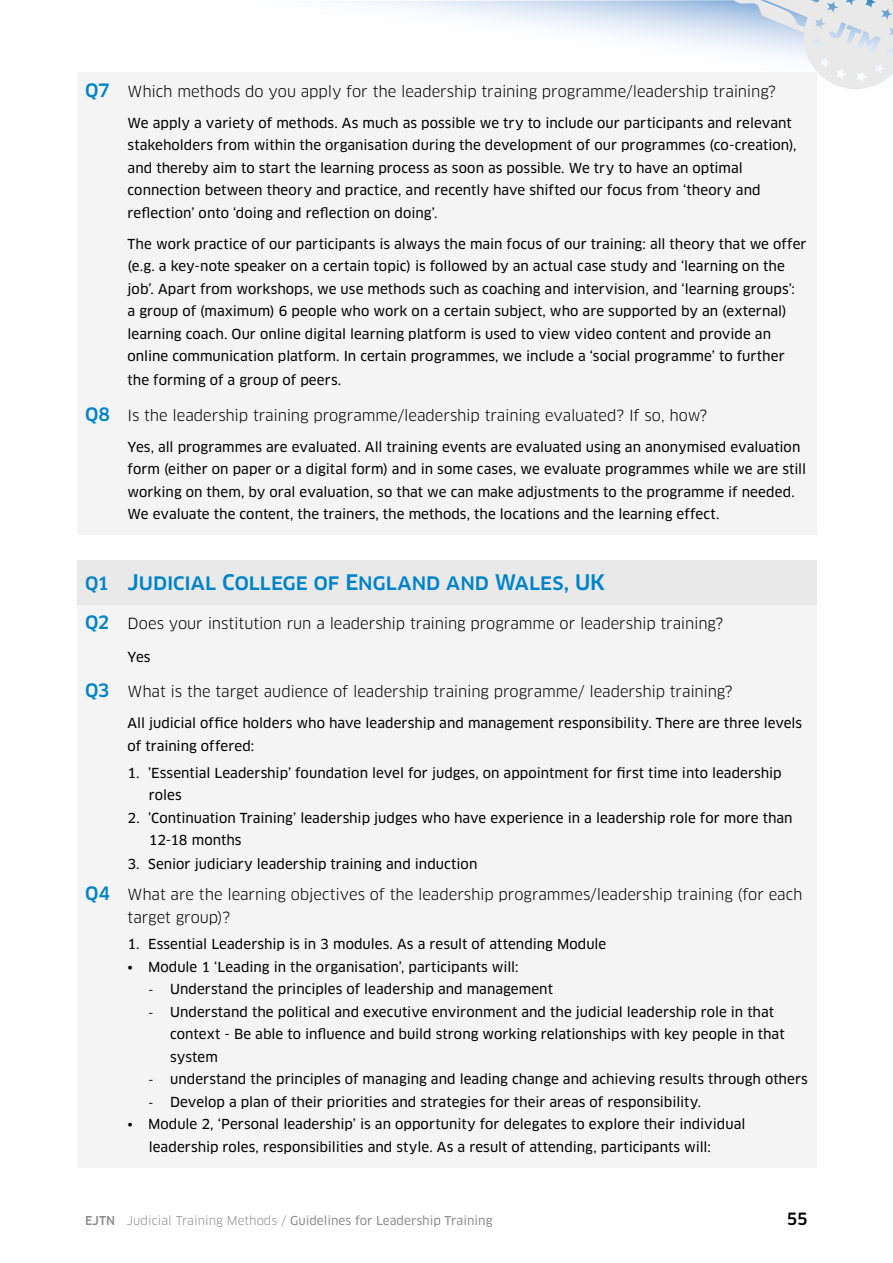
<style>
.page{position:relative;width:893px;height:1263px;background:#fff}
.page>*{position:absolute;margin:0;border:0;box-sizing:border-box;transform-origin:0 0}
.t1{font:500 21px "Clan OT";color:#0083c9}
.t2{font:500 16.5px "Clan OT";color:#000}
.t3{font:15px/22.5px "Clan OT";letter-spacing:-.005em;color:#000}
.t4{font:13.5px/22.5px "Clan OT News";color:#000}
.t5{font:12px "Clan OT News";color:#8e8e8e}
.s1{font-weight:500;font-size:18px;color:#0083c9}
.s2{font-size:18px}
.s3{font-family:"Myriad Pro"}
.s4{font-family:"Clan OT";font-weight:500}
.s5{font-family:"Clan OT"}
</style>
<div class="page">
<svg style="left:360px;top:0;width:457px;height:95px"></svg>
<svg style="left:703px;top:0;width:190px;height:91px"></svg>
<div style="left:77px;top:72px;width:739px;height:41px;background:#f4f4f4"></div>
<div style="left:77px;top:104px;width:739px;height:129px;background:#f4f4f4"></div>
<div style="left:77px;top:225px;width:739px;height:178px;background:#f4f4f4"></div>
<div style="left:77px;top:396px;width:739px;height:41px;background:#f4f4f4"></div>
<div style="left:77px;top:428px;width:739px;height:107px;background:#f4f4f4"></div>
<div style="left:77px;top:561px;width:739px;height:46px;background:#e9e9e9"></div>
<div style="left:77px;top:605px;width:739px;height:40px;background:#f4f4f4"></div>
<div style="left:77px;top:636px;width:739px;height:43px;background:#f4f4f4"></div>
<div style="left:77px;top:673px;width:739px;height:40px;background:#f4f4f4"></div>
<div style="left:77px;top:705px;width:739px;height:61px;background:#f4f4f4"></div>
<div style="left:77px;top:758px;width:739px;height:53px;background:#f4f4f4"></div>
<div style="left:77px;top:803px;width:739px;height:53px;background:#f4f4f4"></div>
<div style="left:77px;top:847px;width:739px;height:35px;background:#f4f4f4"></div>
<div style="left:77px;top:875px;width:739px;height:63px;background:#f4f4f4"></div>
<div style="left:77px;top:930px;width:739px;height:31px;background:#f4f4f4"></div>
<div style="left:77px;top:948px;width:739px;height:39px;background:#f4f4f4"></div>
<div style="left:77px;top:975px;width:739px;height:31px;background:#f4f4f4"></div>
<div style="left:77px;top:998px;width:739px;height:75px;background:#f4f4f4"></div>
<div style="left:77px;top:1065px;width:739px;height:31px;background:#f4f4f4"></div>
<div style="left:77px;top:1088px;width:739px;height:30px;background:#f4f4f4"></div>
<div style="left:77px;top:1106px;width:739px;height:61px;background:#f4f4f4"></div>
<p class="t3" style="left:85px;top:80px;width:692px"><span class="s1">Q7</span> Which methods do you apply for the leadership training programme/leadership training?</p>
<p class="t4" style="left:128px;top:112px;width:671px">We apply a variety of methods. As much as possible we try to include our participants and relevant stakeholders from within the organisation during the development of our programmes (co-creation), and thereby aim to start the learning process as soon as possible. We try to have an optimal connection between theory and practice, and recently have shifted our focus from ‘theory and reflection’ onto ‘doing and reflection on doing’.</p>
<p class="t4" style="left:128px;top:233px;width:680px">The work practice of our participants is always the main focus of our training: all theory that we offer (e.g. a key-note speaker on a certain topic) is followed by an actual case study and ‘learning on the job’. Apart from workshops, we use methods such as coaching and intervision, and ‘learning groups’:<br>a group of (maximum) 6 people who work on a certain subject, who are supported by an (external) learning coach. Our online digital learning platform is used to view video content and provide an online communication platform. In certain programmes, we include a ‘social programme’ to further</p>
<p class="t4" style="left:128px;top:369px;width:215px">the forming of a group of peers.</p>
<p class="t3" style="left:85px;top:404px;width:624px"><span class="s1">Q8</span> Is the leadership training programme/leadership training evaluated? If so, how?</p>
<p class="t4" style="left:128px;top:435px;width:680px">Yes, all programmes are evaluated. All training events are evaluated using an anonymised evaluation form (either on paper or a digital form) and in some cases, we evaluate programmes while we are still working on them, by oral evaluation, so that we can make adjustments to the programme if needed.<br>We evaluate the content, the trainers, the methods, the locations and the learning effect.</p>
<h1 class="t1" style="left:85px;top:570px;width:522px"><span class="s2">Q1</span> Judicial College of England and Wales, UK</h1>
<p class="t3" style="left:85px;top:613px;width:640px"><span class="s1">Q2</span> Does your institution run a leadership training programme or leadership training?</p>
<p class="t4" style="left:128px;top:646px;width:25px">Yes</p>
<p class="t3" style="left:85px;top:680px;width:649px"><span class="s1">Q3</span> What is the target audience of leadership training programme/ leadership training?</p>
<p class="t4" style="left:128px;top:712px;width:676px">All judicial office holders who have leadership and management responsibility. There are three levels of training offered:</p>
<p class="t4" style="left:149px;top:761px;width:634px;text-indent:-21px">1. ’Essential Leadership’ foundation level for judges, on appointment for first time into leadership roles</p>
<p class="t4" style="left:149px;top:806px;width:645px;text-indent:-21px">2. ’Continuation Training’ leadership judges who have experience in a leadership role for more than<br>12-18 months</p>
<p class="t4" style="left:128px;top:853px;width:351px">3. Senior judiciary leadership training and induction</p>
<p class="t3" style="left:128px;top:883px;width:676px;text-indent:-43px"><span class="s1">Q4</span> What are the learning objectives of the leadership programmes/leadership training (for each target group)?</p>
<p class="t4" style="left:128px;top:933px;width:480px">1. Essential Leadership is in 3 modules. As a result of attending Module</p>
<p class="t4" style="left:128px;top:956px;width:392px">• Module 1 ‘Leading in the organisation’, participants will:</p>
<p class="t4" style="left:149px;top:978px;width:406px"><span class="s3">-</span> Understand the principles of leadership and management</p>
<p class="t4" style="left:170px;top:1001px;width:616px;text-indent:-21px"><span class="s3">-</span> Understand the political and executive environment and the judicial leadership role in that context - Be able to influence and build strong working relationships with key people in that system</p>
<p class="t4" style="left:149px;top:1068px;width:661px"><span class="s3">-</span> understand the principles of managing and leading change and achieving results through others</p>
<p class="t4" style="left:149px;top:1091px;width:554px"><span class="s3">-</span> Develop a plan of their priorities and strategies for their areas of responsibility.</p>
<p class="t4" style="left:149px;top:1113px;width:598px;text-indent:-21px">• Module 2, ‘Personal leadership’ is an opportunity for delegates to explore their individual leadership roles, responsibilities and style. As a result of attending, participants will:</p>
<p class="t5" style="left:85px;top:1213px;width:409px"><span class="s4">EJTN</span> <span class="s5">Judicial Training Methods /</span> Guidelines for Leadership Training</p>
<p class="t2" style="left:787px;top:1209px;width:23px">55</p>
</div>
